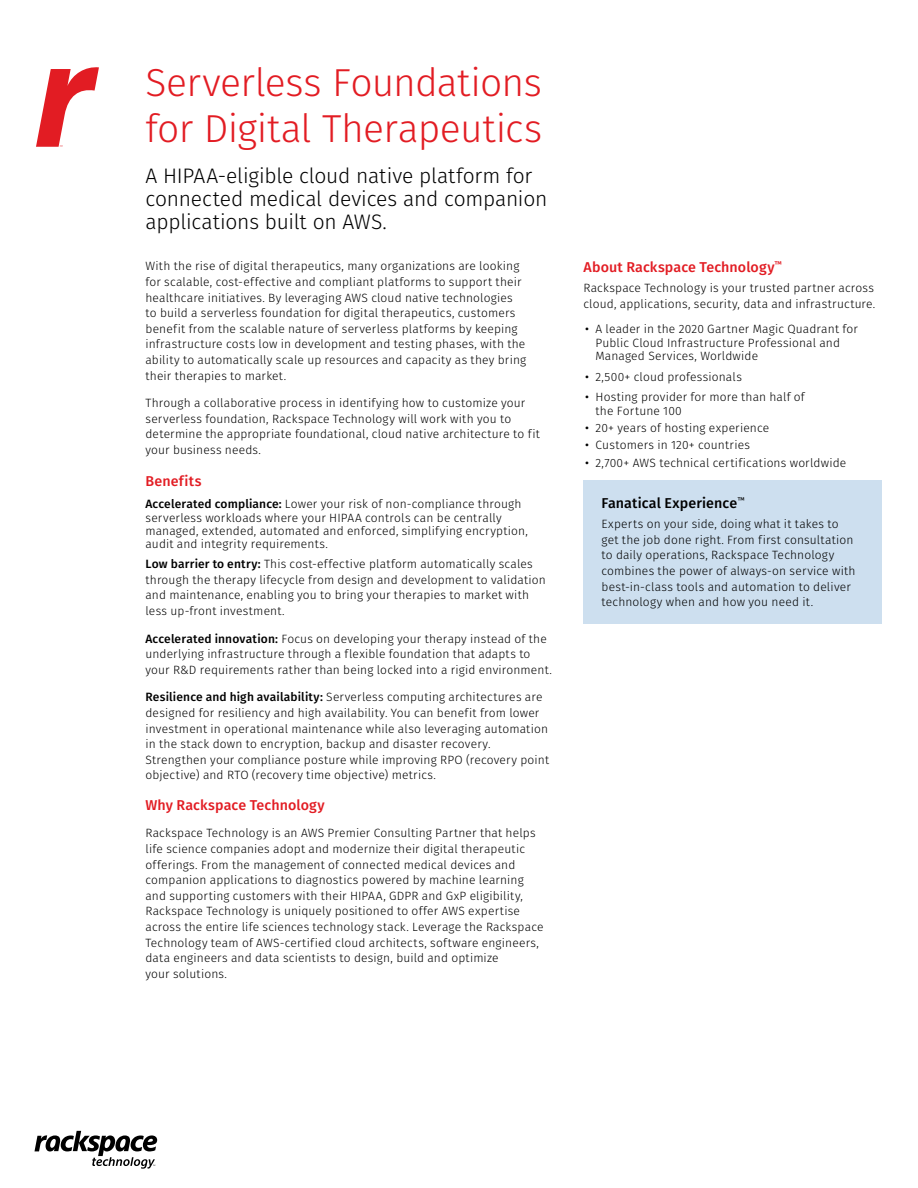
<style>
.page{position:relative;width:918px;height:1188px;background:#fff}
.page>*{position:absolute;margin:0;border:0;box-sizing:border-box;transform-origin:0 0}
.t1{font:300 39px/46.2px "Fira Sans";letter-spacing:-.02em;color:#e21c23}
.t2{font:300 21px/23.1px "Fira Sans";letter-spacing:-.01em;color:#000}
.t3{font:500 14.25px "Fira Sans";letter-spacing:.01em;color:#e21c23}
.t4{font:500 14.25px "Fira Sans";letter-spacing:.01em;color:#000}
.t5{font:300 12px/15.6px "Fira Sans";letter-spacing:.015em;color:#000}
.s1{font-weight:500}
.s2{font-weight:400}
</style>
<div class="page">
<svg style="left:36px;top:67px;width:63px;height:80px"></svg>
<svg style="left:34px;top:1131px;width:123px;height:38px"></svg>
<div style="left:584px;top:480px;width:298px;height:144px;background:#cddfef"></div>
<h1 class="t1" style="left:146px;top:59px;width:398px">Serverless Foundations for Digital Therapeutics</h1>
<h2 class="t2" style="left:146px;top:164px;width:403px">A HIPAA-eligible cloud native platform for connected medical devices and companion applications built on AWS.</h2>
<p class="t5" style="left:146px;top:258px;width:382px">With the rise of digital therapeutics, many organizations are looking for scalable, cost-effective and compliant platforms to support their healthcare initiatives. By leveraging AWS cloud native technologies to build a serverless foundation for digital therapeutics, customers benefit from the scalable nature of serverless platforms by keeping infrastructure costs low in development and testing phases, with the ability to automatically scale up resources and capacity as they bring their therapies to market.</p>
<p class="t5" style="left:146px;top:395px;width:396px">Through a collaborative process in identifying how to customize your serverless foundation, Rackspace Technology will work with you to determine the appropriate foundational, cloud native architecture to fit your business needs.</p>
<p class="t3" style="left:146px;top:470px;width:57px">Benefits</p>
<p class="t5" style="left:146px;top:498px;width:384px;line-height:13.2px"><span class="s1">Accelerated compliance:</span> Lower your risk of non-compliance through serverless workloads where your HIPAA controls can be centrally managed, extended, automated and enforced, simplifying encryption, audit and integrity requirements.</p>
<p class="t5" style="left:146px;top:556px;width:402px"><span class="s1">Low barrier to entry:</span> This cost-effective platform automatically scales through the therapy lifecycle from design and development to validation and maintenance, enabling you to bring your therapies to market with less up-front investment.</p>
<p class="t5" style="left:146px;top:630px;width:408px"><span class="s1">Accelerated innovation:</span> Focus on developing your therapy instead of the underlying infrastructure through a flexible foundation that adapts to your R&amp;D requirements rather than being locked into a rigid environment.</p>
<p class="t5" style="left:146px;top:689px;width:405px"><span class="s1">Resilience and high availability:</span> Serverless computing architectures are designed for resiliency and high availability. You can benefit from lower investment in operational maintenance while also leveraging automation in the stack down to encryption, backup and disaster recovery.<br>Strengthen your compliance posture while improving RPO (recovery point objective) and RTO (recovery time objective) metrics.</p>
<p class="t3" style="left:146px;top:793px;width:181px">Why Rackspace Technology</p>
<p class="t5" style="left:146px;top:825px;width:400px">Rackspace Technology is an AWS Premier Consulting Partner that helps life science companies adopt and modernize their digital therapeutic offerings. From the management of connected medical devices and companion applications to diagnostics powered by machine learning and supporting customers with their HIPAA, GDPR and GxP eligibility, Rackspace Technology is uniquely positioned to offer AWS expertise across the entire life sciences technology stack. Leverage the Rackspace Technology team of AWS-certified cloud architects, software engineers, data engineers and data scientists to design, build and optimize<br>your solutions.</p>
<p class="t3" style="left:584px;top:256px;width:200px">About Rackspace Technology<sup>™</sup></p>
<p class="t5" style="left:584px;top:280px;width:293px">Rackspace Technology is your trusted partner across cloud, applications, security, data and infrastructure.</p>
<p class="t5" style="left:596px;top:322px;width:264px;line-height:13.5px;text-indent:-10px"><span class="s2">•</span> A leader in the 2020 Gartner Magic Quadrant for<br>Public Cloud Infrastructure Professional and<br>Managed Services, Worldwide</p>
<p class="t5" style="left:585px;top:369px;width:158px"><span class="s2">•</span> 2,500+ cloud professionals</p>
<p class="t5" style="left:596px;top:390px;width:211px;line-height:13.5px;text-indent:-10px"><span class="s2">•</span> Hosting provider for more than half of the Fortune 100</p>
<p class="t5" style="left:585px;top:420px;width:186px"><span class="s2">•</span> 20+ years of hosting experience</p>
<p class="t5" style="left:585px;top:437px;width:166px"><span class="s2">•</span> Customers in 120+ countries</p>
<p class="t5" style="left:585px;top:455px;width:263px"><span class="s2">•</span> 2,700+ AWS technical certifications worldwide</p>
<p class="t4" style="left:601px;top:492px;width:145px">Fanatical Experience<sup>™</sup></p>
<p class="t5" style="left:601px;top:516px;width:256px">Experts on your side, doing what it takes to get the job done right. From first consultation to daily operations, Rackspace Technology combines the power of always-on service with best-in-class tools and automation to deliver technology when and how you need it.</p>
</div>
